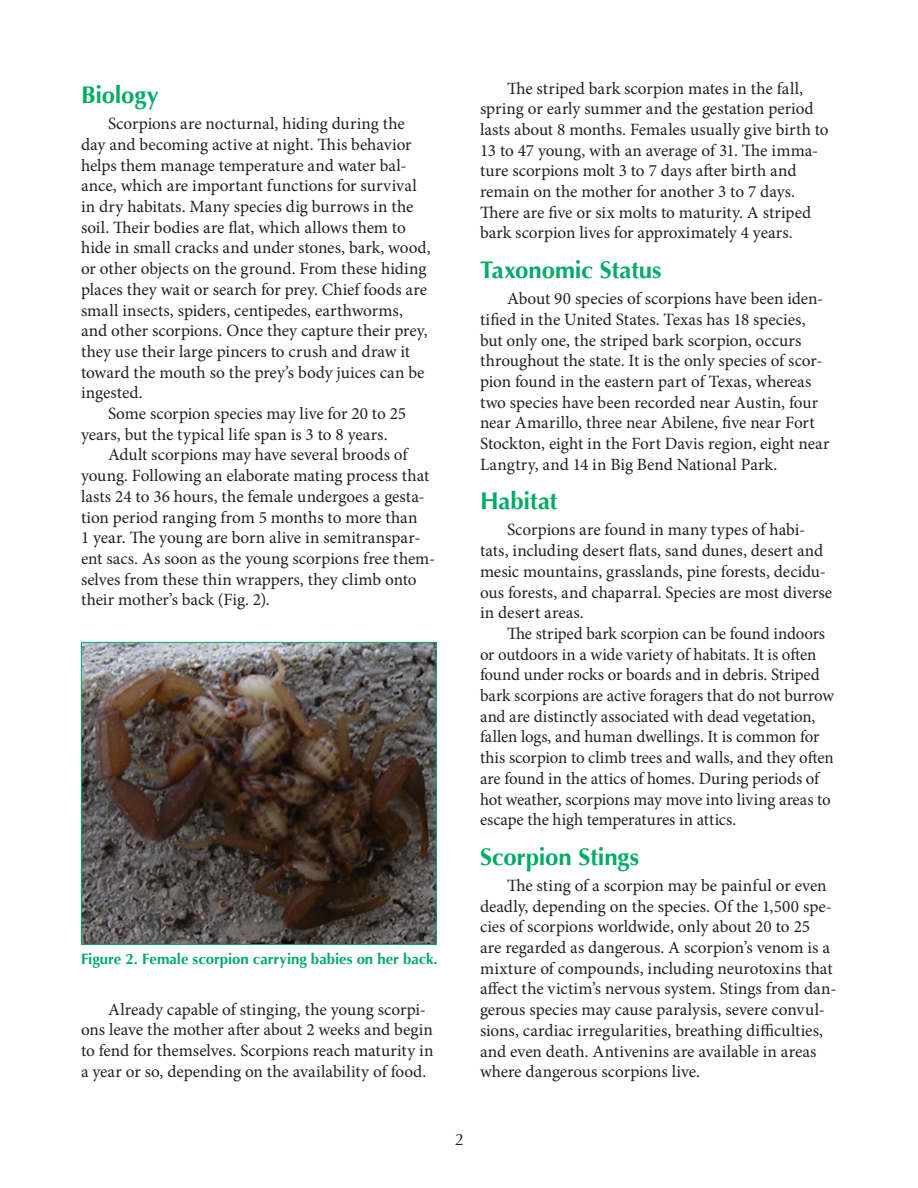
<style>
.page{position:relative;width:918px;height:1188px;background:#fff}
.page>*{position:absolute;margin:0;border:0;box-sizing:border-box;transform-origin:0 0}
.Main_heads{font:700 24px "Optima";letter-spacing:-.01em;color:#00ab66}
.body_text{font:17.25px/20.7px "Minion Pro";color:#231f20}
.subheads{font:16.5px "Optima";color:#231f20}
.captions{font:700 15px "Optima";letter-spacing:-.005em;color:#00ab66}
</style>
<div class="page">
<img style="left:83px;top:644px;width:351px;height:299px">
<div style="left:81px;top:642px;width:355px;height:303px;border:1px solid #00ab66"></div>
<p class="Main_heads" style="left:81px;top:81px;width:79px">Biology</p>
<p class="body_text" style="left:81px;top:113px;width:351px;text-indent:27px">Scorpions are nocturnal, hiding during the day and becoming active at night. This behavior helps them manage temperature and water bal&shy;ance, which are important functions for survival in dry habitats. Many species dig burrows in the soil. Their bodies are flat, which allows them to hide in small cracks and under stones, bark, wood, or other objects on the ground. From these hiding places they wait or search for prey. Chief foods are small insects, spiders, centipedes, earthworms, and other scorpions. Once they capture their prey, they use their large pincers to crush and draw it toward the mouth so the prey’s body juices can be ingested.</p>
<p class="body_text" style="left:81px;top:403px;width:327px;text-indent:27px">Some scorpion species may live for 20 to 25 years, but the typical life span is 3 to 8 years.</p>
<p class="body_text" style="left:81px;top:445px;width:356px;text-indent:27px">Adult scorpions may have several broods of young. Following an elaborate mating process that lasts 24 to 36 hours, the female undergoes a gesta&shy;tion period ranging from 5 months to more than<br>1 year. The young are born alive in semitranspar&shy;ent sacs. As soon as the young scorpions free them&shy;selves from these thin wrappers, they climb onto their mother’s back (Fig. 2).</p>
<p class="captions" style="left:81px;top:950px;width:358px">Figure 2. Female scorpion carrying babies on her back.</p>
<p class="body_text" style="left:81px;top:999px;width:354px;text-indent:27px">Already capable of stinging, the young scorpi&shy;ons leave the mother after about 2 weeks and begin to fend for themselves. Scorpions reach maturity in a year or so, depending on the availability of food.</p>
<p class="body_text" style="left:480px;top:78px;width:350px;text-indent:27px">The striped bark scorpion mates in the fall, spring or early summer and the gestation period lasts about 8 months. Females usually give birth to 13 to 47 young, with an average of 31. The imma&shy;ture scorpions molt 3 to 7 days after birth and remain on the mother for another 3 to 7 days.<br>There are five or six molts to maturity. A striped bark scorpion lives for approximately 4 years.</p>
<p class="Main_heads" style="left:480px;top:256px;width:183px">Taxonomic Status</p>
<p class="body_text" style="left:480px;top:288px;width:351px;text-indent:27px">About 90 species of scorpions have been iden&shy;tified in the United States. Texas has 18 species, but only one, the striped bark scorpion, occurs throughout the state. It is the only species of scor&shy;pion found in the eastern part of Texas, whereas two species have been recorded near Austin, four near Amarillo, three near Abilene, five near Fort Stockton, eight in the Fort Davis region, eight near Langtry, and 14 in Big Bend National Park.</p>
<p class="Main_heads" style="left:480px;top:487px;width:79px">Habitat</p>
<p class="body_text" style="left:480px;top:520px;width:354px;text-indent:27px">Scorpions are found in many types of habi&shy;tats, including desert flats, sand dunes, desert and mesic mountains, grasslands, pine forests, decidu&shy;ous forests, and chaparral. Species are most diverse in desert areas.</p>
<p class="body_text" style="left:480px;top:623px;width:356px;text-indent:27px">The striped bark scorpion can be found indoors or outdoors in a wide variety of habitats. It is often found under rocks or boards and in debris. Striped bark scorpions are active foragers that do not burrow and are distinctly associated with dead vegetation, fallen logs, and human dwellings. It is common for this scorpion to climb trees and walls, and they often are found in the attics of homes. During periods of hot weather, scorpions may move into living areas to escape the high temperatures in attics.</p>
<p class="Main_heads" style="left:480px;top:843px;width:161px">Scorpion Stings</p>
<p class="body_text" style="left:480px;top:875px;width:358px;text-indent:27px">The sting of a scorpion may be painful or even deadly, depending on the species. Of the 1,500 spe&shy;cies of scorpions worldwide, only about 20 to 25<br>are regarded as dangerous. A scorpion’s venom is a mixture of compounds, including neurotoxins that affect the victim’s nervous system. Stings from dan&shy;gerous species may cause paralysis, severe convul&shy;sions, cardiac irregularities, breathing difficulties, and even death. Antivenins are available in areas where dangerous scorpions live.</p>
<p class="subheads" style="left:455px;top:1129px;width:11px">2</p>
</div>
